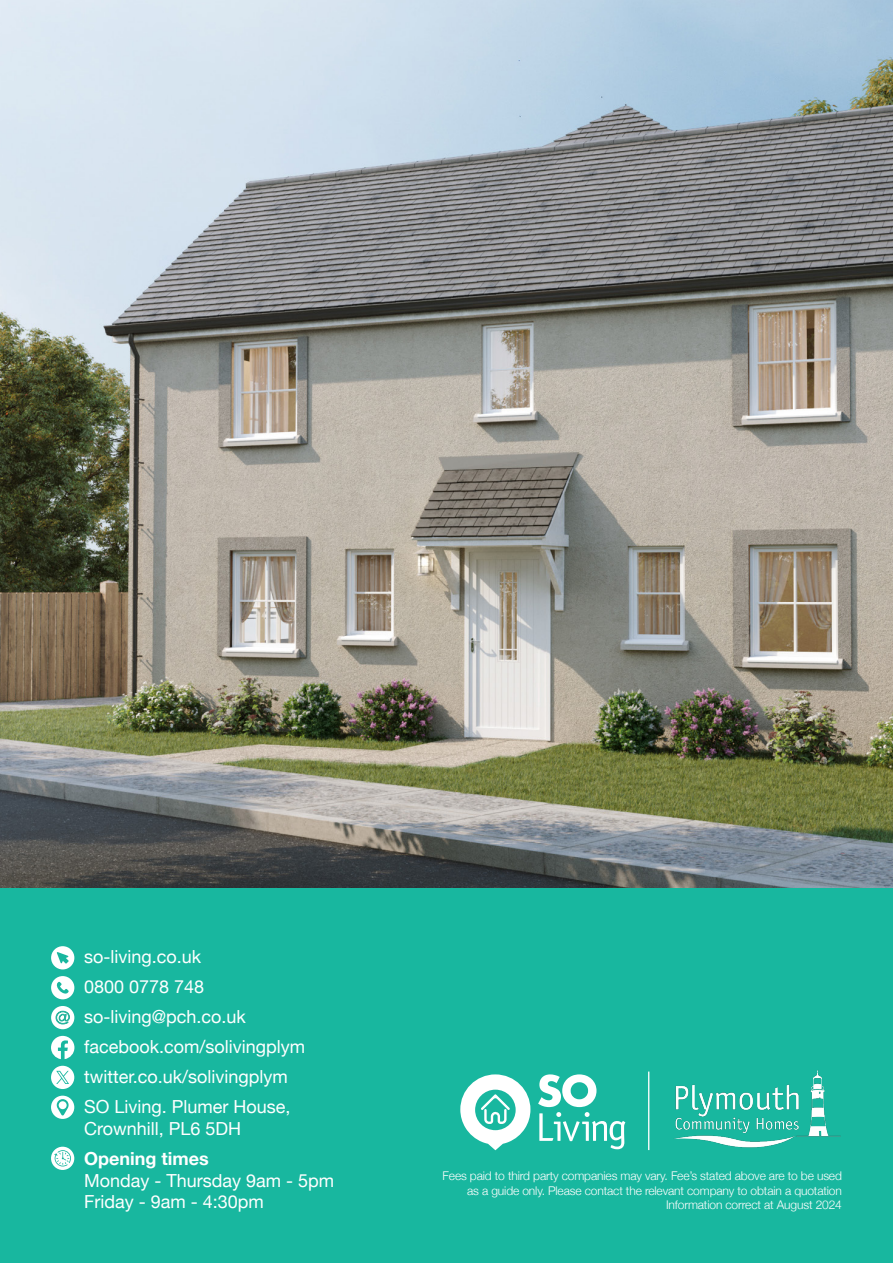
<style>
.page{position:relative;width:893px;height:1263px;background:#fff}
.page>*{position:absolute;margin:0;border:0;box-sizing:border-box;transform-origin:0 0}
.t1{font:18px/21.6px "Helvetica Neue";color:#fff}
.t2{font:700 18px "Helvetica Neue";color:#fff}
.t3{font:300 12px/14.4px "Helvetica Neue";letter-spacing:-.01em;color:#fff;text-align:right}
</style>
<div class="page">
<img style="left:0;top:0;width:893px;height:889px">
<div style="left:0;top:889px;width:893px;height:374px;background:#18b79f"></div>
<div style="left:51px;top:976px;width:23px;height:23px;background:#fff;border-radius:50%"></div>
<svg style="left:56px;top:982px;width:13px;height:12px"></svg>
<div style="left:51px;top:1006px;width:23px;height:23px;background:#fff;border-radius:50%"></div>
<svg style="left:55px;top:1010px;width:15px;height:14px"></svg>
<div style="left:51px;top:946px;width:23px;height:23px;background:#fff;border-radius:50%"></div>
<svg style="left:57px;top:952px;width:12px;height:11px"></svg>
<svg style="left:51px;top:1036px;width:23px;height:23px"></svg>
<div style="left:51px;top:1096px;width:23px;height:23px;background:#fff;border-radius:50%"></div>
<svg style="left:51px;top:1147px;width:23px;height:23px"></svg>
<svg style="left:57px;top:1099px;width:12px;height:16px"></svg>
<svg style="left:54px;top:1150px;width:17px;height:16px"></svg>
<div style="left:51px;top:1066px;width:23px;height:23px;background:#fff;border-radius:50%"></div>
<svg style="left:56px;top:1071px;width:13px;height:13px"></svg>
<img style="left:674px;top:1070px;width:167px;height:78px">
<svg style="left:460px;top:1074px;width:70px;height:76px"></svg>
<svg style="left:538px;top:1074px;width:87px;height:75px"></svg>
<hr style="left:648px;top:1071px;width:1px;height:79px;background:#fff">
<p class="t1" style="left:84px;top:947px;width:119px">so-living.co.uk</p>
<p class="t1" style="left:84px;top:977px;width:122px">0800 0778 748</p>
<p class="t1" style="left:84px;top:1007px;width:163px">so-living@pch.co.uk</p>
<p class="t1" style="left:84px;top:1037px;width:223px">facebook.com/solivingplym</p>
<p class="t1" style="left:84px;top:1067px;width:205px">twitter.co.uk/solivingplym</p>
<p class="t1" style="left:84px;top:1097px;width:208px">SO Living. Plumer House,<br>Crownhill, PL6 5DH</p>
<p class="t2" style="left:84px;top:1144px;width:126px">Opening times</p>
<p class="t1" style="left:84px;top:1170px;width:252px">Monday - Thursday 9am - 5pm</p>
<p class="t1" style="left:84px;top:1192px;width:181px">Friday - 9am - 4:30pm</p>
<p class="t3" style="left:443px;top:1168px;width:401px">Fees paid to third party companies may vary. Fee’s stated above are to be used as a guide only. Please contact the relevant company to obtain a quotation</p>
<p class="t3" style="left:666px;top:1196px;width:177px">Information correct at August 2024</p>
</div>
